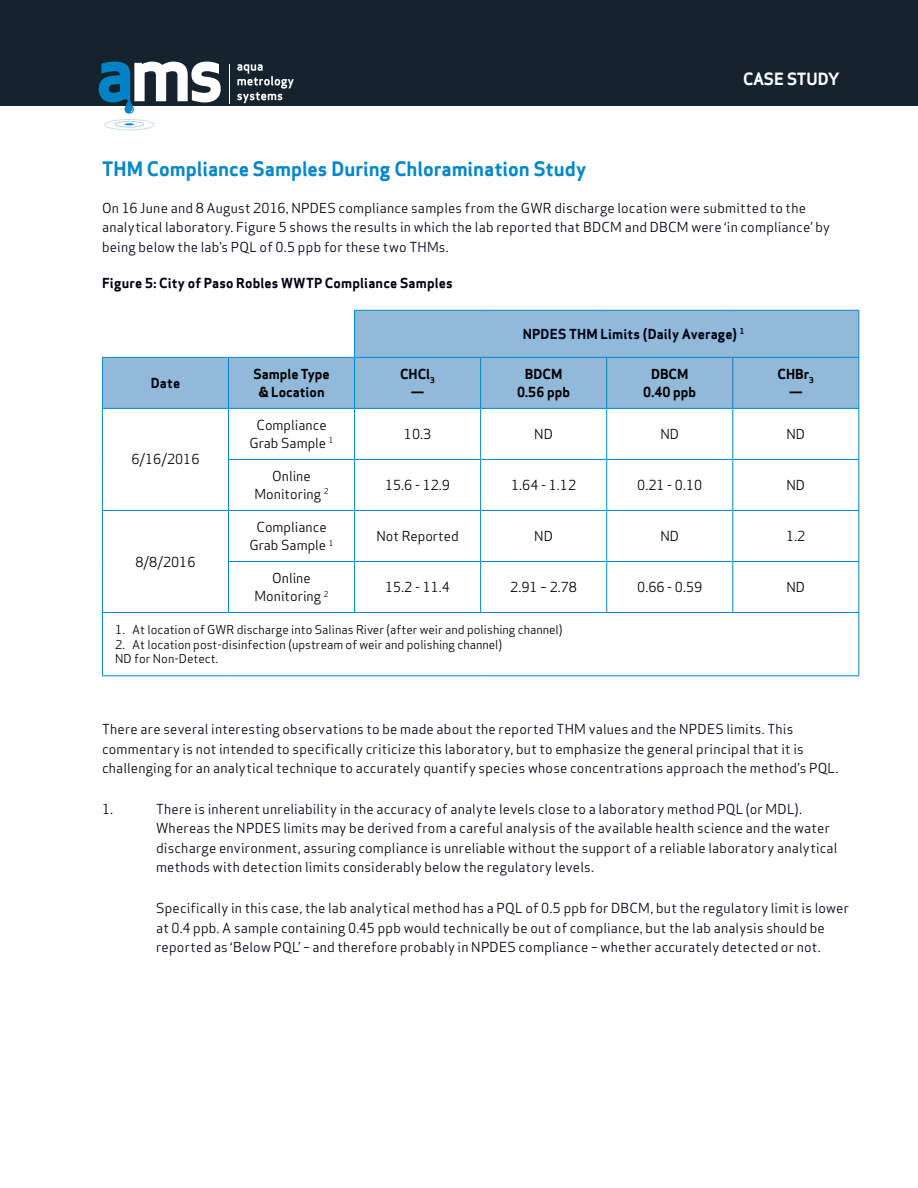
<style>
.page{position:relative;width:918px;height:1188px;background:#fff}
.page>*{position:absolute;margin:0;border:0;box-sizing:border-box;transform-origin:0 0}
.t1{font:700 19.5px "Apex Sans";letter-spacing:-.005em;color:#0087cd}
.t2{font:700 16.5px "Apex Sans";letter-spacing:-.02em;color:#fff}
.t3{font:13.5px/19.5px "Apex Sans";letter-spacing:.015em;color:#000014}
.t4{font:13.5px/18px "Apex Sans";color:#000;text-align:center}
.t5{font:700 13.5px "Apex Sans";letter-spacing:.01em;color:#000014}
.t6{font:700 13.5px/18px "Apex Sans";color:#000;text-align:center}
.t7{font:12px/14.4px "Apex Sans";color:#000}
</style>
<div class="page">
<svg style="left:102px;top:311px;width:756px;height:97px;fill:#91b9da"></svg>
<hr style="left:354px;top:310px;width:127px;height:1px;background:#0087cd">
<hr style="left:354px;top:311px;width:1px;height:46px;background:#0087cd">
<hr style="left:481px;top:310px;width:126px;height:1px;background:#0087cd">
<hr style="left:607px;top:310px;width:126px;height:1px;background:#0087cd">
<hr style="left:733px;top:310px;width:126px;height:1px;background:#0087cd">
<hr style="left:858px;top:311px;width:1px;height:46px;background:#0087cd">
<hr style="left:102px;top:357px;width:126px;height:1px;background:#0087cd">
<hr style="left:102px;top:358px;width:1px;height:50px;background:#0087cd">
<hr style="left:228px;top:357px;width:127px;height:1px;background:#0087cd">
<hr style="left:228px;top:358px;width:1px;height:50px;background:#0087cd">
<hr style="left:355px;top:357px;width:126px;height:1px;background:#0087cd">
<hr style="left:354px;top:358px;width:1px;height:50px;background:#0087cd">
<hr style="left:481px;top:357px;width:126px;height:1px;background:#0087cd">
<hr style="left:480px;top:358px;width:1px;height:50px;background:#0087cd">
<hr style="left:607px;top:357px;width:126px;height:1px;background:#0087cd">
<hr style="left:606px;top:358px;width:1px;height:50px;background:#0087cd">
<hr style="left:733px;top:357px;width:126px;height:1px;background:#0087cd">
<hr style="left:732px;top:358px;width:1px;height:50px;background:#0087cd">
<hr style="left:858px;top:358px;width:1px;height:50px;background:#0087cd">
<hr style="left:102px;top:408px;width:126px;height:1px;background:#0087cd">
<hr style="left:102px;top:409px;width:1px;height:50px;background:#0087cd">
<hr style="left:102px;top:459px;width:1px;height:51px;background:#0087cd">
<hr style="left:228px;top:408px;width:127px;height:1px;background:#0087cd">
<hr style="left:228px;top:409px;width:1px;height:50px;background:#0087cd">
<hr style="left:355px;top:408px;width:126px;height:1px;background:#0087cd">
<hr style="left:354px;top:409px;width:1px;height:50px;background:#0087cd">
<hr style="left:481px;top:408px;width:126px;height:1px;background:#0087cd">
<hr style="left:480px;top:409px;width:1px;height:50px;background:#0087cd">
<hr style="left:607px;top:408px;width:126px;height:1px;background:#0087cd">
<hr style="left:606px;top:409px;width:1px;height:50px;background:#0087cd">
<hr style="left:733px;top:408px;width:126px;height:1px;background:#0087cd">
<hr style="left:732px;top:409px;width:1px;height:50px;background:#0087cd">
<hr style="left:858px;top:409px;width:1px;height:50px;background:#0087cd">
<hr style="left:228px;top:459px;width:127px;height:1px;background:#0087cd">
<hr style="left:228px;top:460px;width:1px;height:50px;background:#0087cd">
<hr style="left:355px;top:459px;width:126px;height:1px;background:#0087cd">
<hr style="left:354px;top:460px;width:1px;height:50px;background:#0087cd">
<hr style="left:481px;top:459px;width:126px;height:1px;background:#0087cd">
<hr style="left:480px;top:460px;width:1px;height:50px;background:#0087cd">
<hr style="left:607px;top:459px;width:126px;height:1px;background:#0087cd">
<hr style="left:606px;top:460px;width:1px;height:50px;background:#0087cd">
<hr style="left:733px;top:459px;width:126px;height:1px;background:#0087cd">
<hr style="left:732px;top:460px;width:1px;height:50px;background:#0087cd">
<hr style="left:858px;top:460px;width:1px;height:50px;background:#0087cd">
<hr style="left:102px;top:510px;width:126px;height:1px;background:#0087cd">
<hr style="left:102px;top:511px;width:1px;height:50px;background:#0087cd">
<hr style="left:102px;top:561px;width:1px;height:51px;background:#0087cd">
<hr style="left:228px;top:510px;width:127px;height:1px;background:#0087cd">
<hr style="left:228px;top:511px;width:1px;height:50px;background:#0087cd">
<hr style="left:355px;top:510px;width:126px;height:1px;background:#0087cd">
<hr style="left:354px;top:511px;width:1px;height:50px;background:#0087cd">
<hr style="left:481px;top:510px;width:126px;height:1px;background:#0087cd">
<hr style="left:480px;top:511px;width:1px;height:50px;background:#0087cd">
<hr style="left:607px;top:510px;width:126px;height:1px;background:#0087cd">
<hr style="left:606px;top:511px;width:1px;height:50px;background:#0087cd">
<hr style="left:733px;top:510px;width:126px;height:1px;background:#0087cd">
<hr style="left:732px;top:511px;width:1px;height:50px;background:#0087cd">
<hr style="left:858px;top:511px;width:1px;height:50px;background:#0087cd">
<hr style="left:228px;top:561px;width:127px;height:1px;background:#0087cd">
<hr style="left:228px;top:562px;width:1px;height:50px;background:#0087cd">
<hr style="left:355px;top:561px;width:126px;height:1px;background:#0087cd">
<hr style="left:354px;top:562px;width:1px;height:50px;background:#0087cd">
<hr style="left:481px;top:561px;width:126px;height:1px;background:#0087cd">
<hr style="left:480px;top:562px;width:1px;height:50px;background:#0087cd">
<hr style="left:607px;top:561px;width:126px;height:1px;background:#0087cd">
<hr style="left:606px;top:562px;width:1px;height:50px;background:#0087cd">
<hr style="left:733px;top:561px;width:126px;height:1px;background:#0087cd">
<hr style="left:732px;top:562px;width:1px;height:50px;background:#0087cd">
<hr style="left:858px;top:562px;width:1px;height:50px;background:#0087cd">
<hr style="left:102px;top:612px;width:126px;height:1px;background:#0087cd">
<hr style="left:102px;top:613px;width:1px;height:62px;background:#0087cd">
<hr style="left:228px;top:612px;width:127px;height:1px;background:#0087cd">
<hr style="left:355px;top:612px;width:126px;height:1px;background:#0087cd">
<hr style="left:481px;top:612px;width:126px;height:1px;background:#0087cd">
<hr style="left:607px;top:612px;width:126px;height:1px;background:#0087cd">
<hr style="left:733px;top:612px;width:126px;height:1px;background:#0087cd">
<hr style="left:858px;top:613px;width:1px;height:62px;background:#0087cd">
<hr style="left:102px;top:675px;width:126px;height:1px;background:#0087cd">
<hr style="left:228px;top:675px;width:127px;height:1px;background:#0087cd">
<hr style="left:355px;top:675px;width:126px;height:1px;background:#0087cd">
<hr style="left:481px;top:675px;width:126px;height:1px;background:#0087cd">
<hr style="left:607px;top:675px;width:126px;height:1px;background:#0087cd">
<hr style="left:733px;top:675px;width:126px;height:1px;background:#0087cd">
<div style="left:0;top:0;width:918px;height:106px;background:#15232f"></div>
<hr style="left:230px;top:65px;width:1px;height:39px;background:#fff">
<svg style="left:237px;top:64px;width:57px;height:39px"></svg>
<svg style="left:99px;top:62px;width:122px;height:68px"></svg>
<p class="t2" style="left:743px;top:69px;width:98px">CASE STUDY</p>
<h1 class="t1" style="left:102px;top:156px;width:486px">THM Compliance Samples During Chloramination Study</h1>
<p class="t3" style="left:102px;top:197px;width:729px">On 16 June and 8 August 2016, NPDES compliance samples from the GWR discharge location were submitted to the analytical laboratory. Figure 5 shows the results in which the lab reported that BDCM and DBCM were ‘in compliance’ by being below the lab’s PQL of 0.5 ppb for these two THMs.</p>
<p class="t5" style="left:102px;top:274px;width:352px">Figure 5: City of Paso Robles WWTP Compliance Samples</p>
<p class="t5" style="left:523px;top:325px;width:223px">NPDES THM Limits (Daily Average) <sup>1</sup></p>
<p class="t5" style="left:151px;top:374px;width:31px">Date</p>
<p class="t6" style="left:253px;top:365px;width:78px">Sample Type &amp; Location</p>
<p class="t6" style="left:400px;top:365px;width:36px">CHCl<sub>3 </sub>—</p>
<p class="t6" style="left:517px;top:365px;width:54px">BDCM<br>0.56 ppb</p>
<p class="t6" style="left:643px;top:365px;width:54px">DBCM<br>0.40 ppb</p>
<p class="t6" style="left:778px;top:365px;width:38px">CHBr<sub>3 </sub>—</p>
<p class="t4" style="left:131px;top:449px;width:70px">6/16/2016</p>
<p class="t4" style="left:249px;top:415px;width:86px">Compliance<br>Grab Sample <sup>1</sup></p>
<p class="t4" style="left:404px;top:424px;width:29px">10.3</p>
<p class="t4" style="left:534px;top:424px;width:20px">ND</p>
<p class="t4" style="left:660px;top:424px;width:20px">ND</p>
<p class="t4" style="left:786px;top:424px;width:20px">ND</p>
<p class="t4" style="left:255px;top:466px;width:75px">Online<br>Monitoring <sup>2</sup></p>
<p class="t4" style="left:385px;top:475px;width:66px">15.6 - 12.9</p>
<p class="t4" style="left:511px;top:475px;width:66px">1.64 - 1.12</p>
<p class="t4" style="left:637px;top:475px;width:66px">0.21 - 0.10</p>
<p class="t4" style="left:786px;top:475px;width:20px">ND</p>
<p class="t4" style="left:249px;top:517px;width:86px">Compliance<br>Grab Sample <sup>1</sup></p>
<p class="t4" style="left:377px;top:526px;width:84px">Not Reported</p>
<p class="t4" style="left:534px;top:526px;width:20px">ND</p>
<p class="t4" style="left:660px;top:526px;width:20px">ND</p>
<p class="t4" style="left:786px;top:526px;width:21px">1.2</p>
<p class="t4" style="left:255px;top:568px;width:75px">Online<br>Monitoring <sup>2</sup></p>
<p class="t4" style="left:385px;top:577px;width:66px">15.2 - 11.4</p>
<p class="t4" style="left:510px;top:577px;width:68px">2.91 – 2.78</p>
<p class="t4" style="left:637px;top:577px;width:66px">0.66 - 0.59</p>
<p class="t4" style="left:786px;top:577px;width:20px">ND</p>
<p class="t7" style="left:115px;top:621px;width:449px">1. At location of GWR discharge into Salinas River (after weir and polishing channel)</p>
<p class="t7" style="left:115px;top:636px;width:389px">2. At location post-disinfection (upstream of weir and polishing channel)<br>ND for Non-Detect.</p>
<p class="t4" style="left:136px;top:551px;width:61px">8/8/2016</p>
<p class="t3" style="left:102px;top:718px;width:738px">There are several interesting observations to be made about the reported THM values and the NPDES limits. This commentary is not intended to specifically criticize this laboratory, but to emphasize the general principal that it is challenging for an analytical technique to accurately quantify species whose concentrations approach the method’s PQL.</p>
<p class="t3" style="left:102px;top:798px;width:13px">1.</p>
<p class="t3" style="left:156px;top:798px;width:683px">There is inherent unreliability in the accuracy of analyte levels close to a laboratory method PQL (or MDL).<br>Whereas the NPDES limits may be derived from a careful analysis of the available health science and the water discharge environment, assuring compliance is unreliable without the support of a reliable laboratory analytical methods with detection limits considerably below the regulatory levels.</p>
<p class="t3" style="left:156px;top:897px;width:695px">Specifically in this case, the lab analytical method has a PQL of 0.5 ppb for DBCM, but the regulatory limit is lower at 0.4 ppb. A sample containing 0.45 ppb would technically be out of compliance, but the lab analysis should be reported as ‘Below PQL’ – and therefore probably in NPDES compliance – whether accurately detected or not.</p>
</div>
